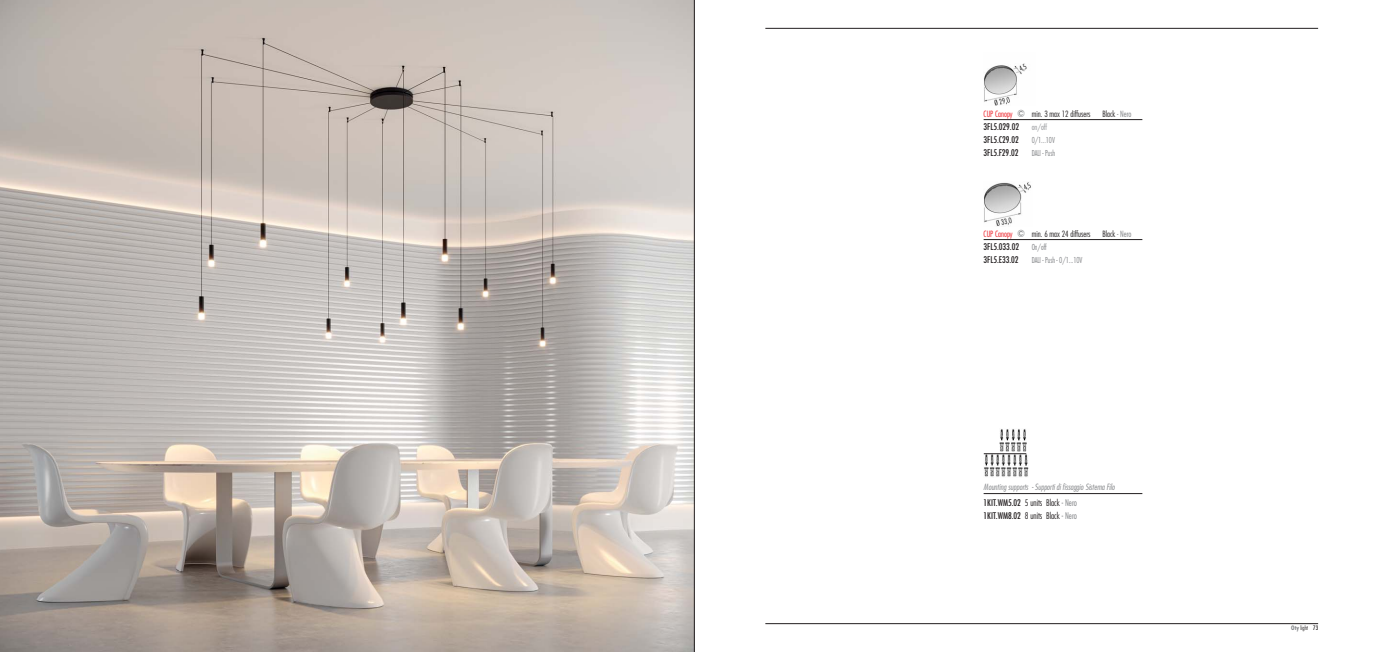
<style>
.page{position:relative;width:1389px;height:652px;background:#fff}
.page>*{position:absolute;margin:0;border:0;box-sizing:border-box;transform-origin:0 0}
.t1{font:condensed 9px/13px "Futura";color:#231f20}
.t2{font:300 condensed 8.4px "Futura";color:#231f20}
.t3{font:italic 300 condensed 8.4px "Futura";color:#808285}
.t4{font:300 condensed 8px "Futura";letter-spacing:-.005em;color:#808285;scale:.94 1}
.t5{font:300 condensed 8px "Futura";color:#939598}
.t6{font:300 condensed 6px "Futura";letter-spacing:.015em;color:#231f20}
.s1{color:#ed1c24}
.s2{font-family:"Yto Yto B";font-weight:400;font-stretch:normal;font-size:9px;color:#7e8082}
.s3{color:#808285}
.s4{font-weight:300}
.s5{font-weight:300;color:#808285}
.s6{font-weight:700;color:#808285}
.s7{font-weight:400}
</style>
<div class="page">
<svg style="left:0;top:0;width:694px;height:652px;background:#c1b9b3"></svg>
<hr style="left:765px;top:623px;width:553px;height:1px;background:#231f20">
<hr style="left:765px;top:28px;width:553px;height:1px;background:#231f20">
<hr style="left:984px;top:119px;width:158px;height:1px;background:#231f20">
<hr style="left:984px;top:239px;width:158px;height:1px;background:#231f20">
<img style="left:1000px;top:429px;width:27px;height:23px">
<img style="left:984px;top:455px;width:44px;height:22px">
<hr style="left:984px;top:493px;width:158px;height:1px;background:#231f20">
<hr style="left:984px;top:454px;width:42px;height:1px;background:#231f20">
<img style="left:984px;top:63px;width:43px;height:42px">
<img style="left:984px;top:182px;width:47px;height:44px">
<p class="t2" style="left:984px;top:110px;width:108px"><span class="s1">CUP Canopy</span> <span class="s2">C</span> min. 3 max 12 diffusers</p>
<p class="t2" style="left:1103px;top:110px;width:30px">Black <span class="s3">- Nero</span></p>
<p class="t1" style="left:984px;top:121px;width:37px">3FL5.029.02</p>
<p class="t5" style="left:1032px;top:123px;width:17px">on/off</p>
<p class="t1" style="left:984px;top:134px;width:37px">3FL5.C29.02</p>
<p class="t4" style="left:1032px;top:136px;width:26px">0/1...10V</p>
<p class="t1" style="left:984px;top:147px;width:36px">3FL5.F29.02</p>
<p class="t4" style="left:1032px;top:149px;width:26px">DALI - Push</p>
<p class="t2" style="left:984px;top:230px;width:108px"><span class="s1">CUP Canopy</span> <span class="s2">C</span> min. 6 max 24 diffusers</p>
<p class="t2" style="left:1103px;top:230px;width:30px">Black <span class="s3">- Nero</span></p>
<p class="t1" style="left:984px;top:240px;width:37px">3FL5.033.02</p>
<p class="t4" style="left:1032px;top:243px;width:18px">On/off</p>
<p class="t1" style="left:984px;top:253px;width:37px">3FL5.E33.02</p>
<p class="t4" style="left:1032px;top:256px;width:56px">DALI - Push - 0/1...10V</p>
<p class="t3" style="left:984px;top:484px;width:134px">Mounting supports -Supportidifissaggio Sistema Filo</p>
<p class="t1" style="left:984px;top:497px;width:95px">1KIT.WM5.02 <span class="s4">5 units Black</span> <span class="s5">- Nero<br></span>1KIT.WM8.02 <span class="s4">8 units Black</span> <span class="s5">- Nero</span></p>
<p class="t6" style="left:1291px;top:625px;width:28px"><span class="s6">Oty</span> light <span class="s7">73</span></p>
</div>
